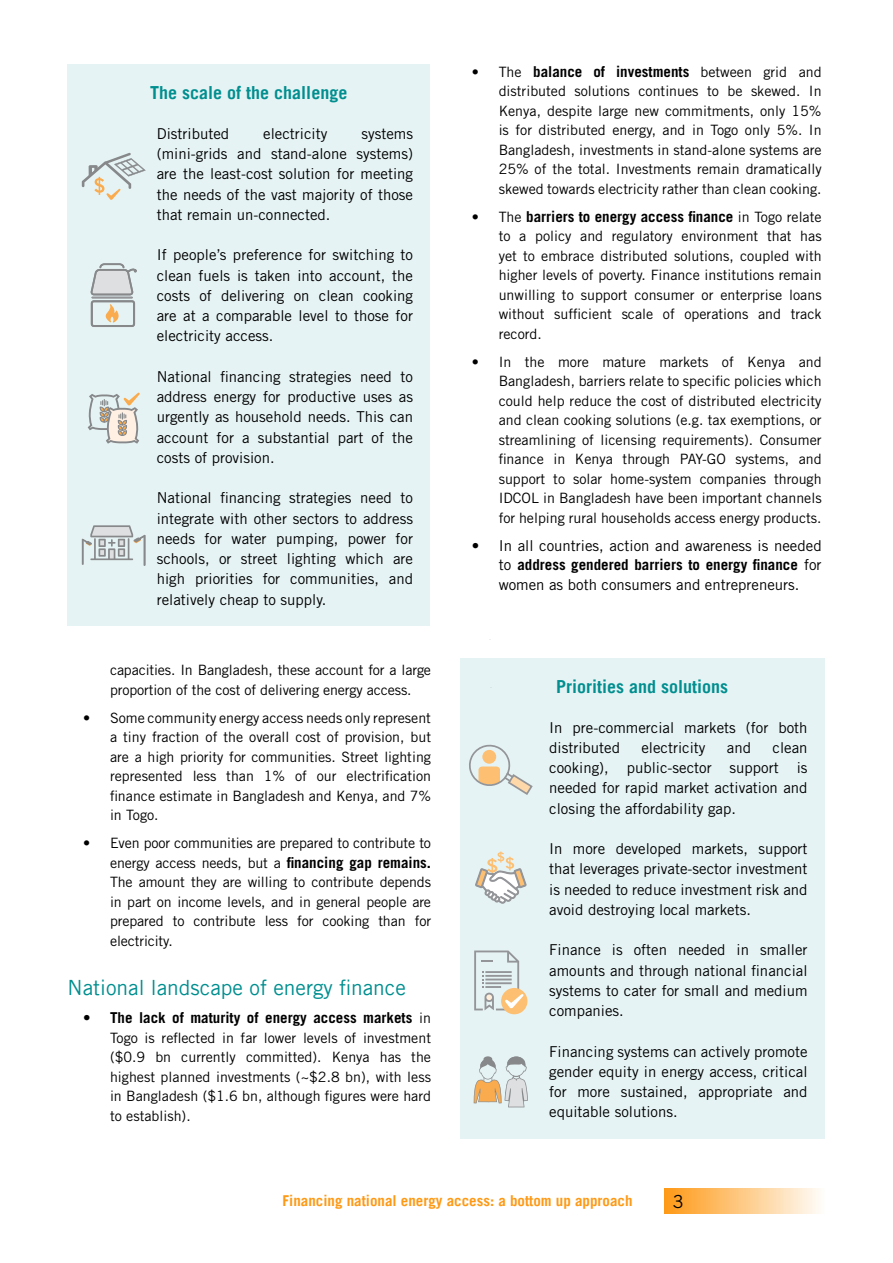
<style>
.page{position:relative;width:893px;height:1263px;background:#fff}
.page>*{position:absolute;margin:0;border:0;box-sizing:border-box;transform-origin:0 0}
.t1{font:21px "Trade Gothic";color:#008e8f}
.t2{font:700 18px "Trade Gothic";color:#008e8f}
.t3{font:18px "Trade Gothic LT Std";color:#000}
.t4{font:15px/20.2px "Trade Gothic LT Std";color:#000;text-align:justify}
.t5{font:700 15px "Trade Gothic LT Std";color:#000}
.t6{font:700 15px "Trade Gothic";color:#fe9915}
.t7{font:14.25px/19.5px "Trade Gothic LT Std";color:#000;text-align:justify}
.s1{font-weight:700;font-size:15px}
.s2{font-weight:400;font-size:14.25px}
.s3{font-weight:700}
</style>
<div class="page">
<div style="left:664px;top:1188px;width:160px;height:26px;background:linear-gradient(to right,#fe9916,#fefcf9)"></div>
<div style="left:68px;top:64px;width:362px;height:562px;background:#e6f3f4"></div>
<div style="left:460px;top:658px;width:364px;height:480px;background:#e6f3f4"></div>
<svg style="left:82px;top:153px;width:64px;height:47px"></svg>
<svg style="left:91px;top:263px;width:46px;height:64px"></svg>
<svg style="left:88px;top:393px;width:52px;height:51px"></svg>
<svg style="left:82px;top:525px;width:64px;height:41px"></svg>
<svg style="left:475px;top:851px;width:51px;height:52px"></svg>
<svg style="left:469px;top:745px;width:64px;height:50px"></svg>
<div style="left:501px;top:988px;width:26px;height:26px;background:#fdbf71;border-radius:50%"></div>
<svg style="left:474px;top:950px;width:50px;height:60px"></svg>
<svg style="left:474px;top:1056px;width:54px;height:51px"></svg>
<p class="t2" style="left:150px;top:82px;width:199px">The scale of the challenge</p>
<p class="t4" style="left:157px;top:123px;width:74px">Distributed</p>
<p class="t4" style="left:263px;top:123px;width:66px">electricity</p>
<p class="t4" style="left:157px;top:123px;width:258px;text-indent:205px">systems (mini-grids and stand-alone systems) are the least-cost solution for meeting the needs of the vast majority of those that remain un-connected.</p>
<p class="t4" style="left:157px;top:245px;width:258px">If people’s preference for switching to clean fuels is taken into account, the costs of delivering on clean cooking are at a comparable level to those for electricity access.</p>
<p class="t4" style="left:157px;top:366px;width:258px">National financing strategies need to address energy for productive uses as urgently as household needs. This can account for a substantial part of the costs of provision.</p>
<p class="t4" style="left:157px;top:488px;width:258px">National financing strategies need to integrate with other sectors to address needs for water pumping, power for schools, or street lighting which are high priorities for communities, and relatively cheap to supply.</p>
<p class="t7" style="left:110px;top:660px;width:323px">capacities. In Bangladesh, these account for a large proportion of the cost of delivering energy access.</p>
<p class="t7" style="left:110px;top:707px;width:323px;text-indent:-27px">• Some community energy access needs only represent a tiny fraction of the overall cost of provision, but are a high priority for communities. Street lighting represented less than 1% of our electrification finance estimate in Bangladesh and Kenya, and 7% in Togo.</p>
<p class="t7" style="left:110px;top:833px;width:323px;text-indent:-27px">• Even poor communities are prepared to contribute to energy access needs, but a <span class="s1">financing gap remains.<br></span>The amount they are willing to contribute depends in part on income levels, and in general people are prepared to contribute less for cooking than for electricity.</p>
<h1 class="t1" style="left:68px;top:975px;width:340px">National landscape of energy finance</h1>
<p class="t5" style="left:83px;top:1008px;width:350px">• The lack of maturity of energy access markets <span class="s2">in</span></p>
<p class="t7" style="left:110px;top:1028px;width:323px">Togo is reflected in far lower levels of investment ($0.9 bn currently committed). Kenya has the highest planned investments (~$2.8 bn), with less in Bangladesh ($1.6 bn, although figures were hard to establish).</p>
<p class="t5" style="left:472px;top:62px;width:351px"><span class="s2">• The</span> balance of investments <span class="s2">between grid and</span></p>
<p class="t7" style="left:499px;top:81px;width:324px">distributed solutions continues to be skewed. In Kenya, despite large new commitments, only 15% is for distributed energy, and in Togo only 5%. In Bangladesh, investments in stand-alone systems are 25% of the total. Investments remain dramatically skewed towards electricity rather than clean cooking.</p>
<p class="t5" style="left:472px;top:207px;width:351px"><span class="s2">• The</span> barriers to energy access finance <span class="s2">in Togo relate</span></p>
<p class="t7" style="left:499px;top:226px;width:324px">to a policy and regulatory environment that has yet to embrace distributed solutions, coupled with higher levels of poverty. Finance institutions remain unwilling to support consumer or enterprise loans without sufficient scale of operations and track record.</p>
<p class="t7" style="left:499px;top:352px;width:324px;text-indent:-27px">• In the more mature markets of Kenya and Bangladesh, barriers relate to specific policies which could help reduce the cost of distributed electricity and clean cooking solutions (e.g. tax exemptions, or streamlining of licensing requirements). Consumer finance in Kenya through PAY-GO systems, and support to solar home-system companies through IDCOL in Bangladesh have been important channels for helping rural households access energy products.</p>
<p class="t4" style="left:499px;top:535px;width:324px;line-height:19.5px;text-indent:-27px">• In all countries, action and awareness is needed to <span class="s3">address gendered barriers to energy finance</span> for women as both consumers and entrepreneurs.</p>
<p class="t2" style="left:556px;top:675px;width:174px">Priorities and solutions</p>
<p class="t4" style="left:549px;top:717px;width:260px">In pre-commercial markets (for both distributed</p>
<p class="t4" style="left:641px;top:737px;width:66px">electricity</p>
<p class="t4" style="left:727px;top:737px;width:26px">and</p>
<p class="t4" style="left:549px;top:737px;width:260px;text-indent:223px">clean cooking), public-sector support is needed for rapid market activation and closing the affordability gap.</p>
<p class="t4" style="left:549px;top:838px;width:260px">In more developed markets, support that leverages private-sector investment is needed to reduce investment risk and avoid destroying local markets.</p>
<p class="t4" style="left:549px;top:940px;width:260px">Finance is often needed in smaller amounts and through national financial systems to cater for small and medium companies.</p>
<p class="t4" style="left:549px;top:1041px;width:260px">Financing systems can actively promote gender equity in energy access, critical for more sustained, appropriate and equitable solutions.</p>
<p class="t6" style="left:283px;top:1191px;width:352px">Financing national energy access: a bottom up approach</p>
<p class="t3" style="left:673px;top:1190px;width:12px">3</p>
</div>
